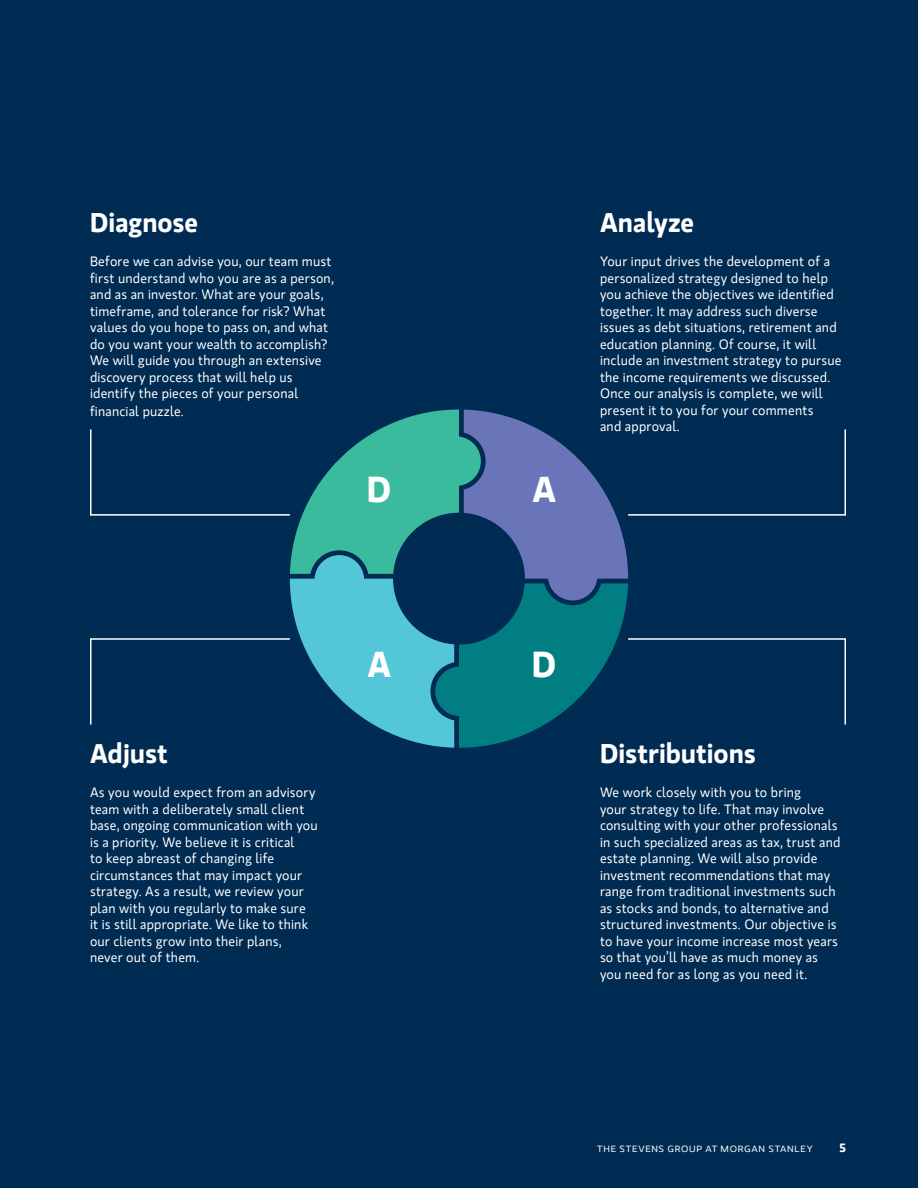
<style>
.page{position:relative;width:918px;height:1188px;background:#002b52}
.page>*{position:absolute;margin:0;border:0;box-sizing:border-box;transform-origin:0 0}
.t1{font:700 36px "MS Gloriola II Std";color:#fff}
.t2{font:700 27px "MS Gloriola II Std";letter-spacing:-.005em;color:#fff}
.t3{font:13.5px/16.5px "MS Gloriola II Std";letter-spacing:.015em;color:#fff}
.t4{font:700 12px "MS Gloriola II Std";color:#fff}
.t5{font:9px "MS Gloriola II Std";letter-spacing:.07em;color:#fff;scale:1.1 1}
</style>
<div class="page">
<svg style="left:90px;top:410px;width:756px;height:338px"></svg>
<h2 class="t2" style="left:90px;top:203px;width:110px">Diagnose</h2>
<p class="t3" style="left:90px;top:253px;width:245px">Before we can advise you, our team must first understand who you are as a person, and as an investor. What are your goals, timeframe, and tolerance for risk? What values do you hope to pass on, and what do you want your wealth to accomplish?<br>We will guide you through an extensive discovery process that will help us identify the pieces of your personal</p>
<p class="t3" style="left:90px;top:403px;width:95px">financial puzzle.</p>
<h1 class="t1" style="left:367px;top:462px;width:49px">DD</h1>
<h1 class="t1" style="left:533px;top:463px;width:25px">A</h1>
<h2 class="t2" style="left:600px;top:203px;width:96px">Analyze</h2>
<p class="t3" style="left:600px;top:253px;width:243px">Your input drives the development of a personalized strategy designed to help you achieve the objectives we identified together. It may address such diverse issues as debt situations, retirement and education planning. Of course, it will include an investment strategy to pursue the income requirements we discussed.<br>Once our analysis is complete, we will present it to you for your comments<br>and approval.</p>
<h2 class="t2" style="left:90px;top:734px;width:80px">Adjust</h2>
<p class="t3" style="left:90px;top:784px;width:229px">As you would expect from an advisory team with a deliberately small client base, ongoing communication with you is a priority. We believe it is critical<br>to keep abreast of changing life circumstances that may impact your strategy. As a result, we review your plan with you regularly to make sure<br>it is still appropriate. We like to think our clients grow into their plans, never out of them.</p>
<h1 class="t1" style="left:379px;top:636px;width:25px">A</h1>
<h1 class="t1" style="left:531px;top:636px;width:26px">D</h1>
<h1 class="t1" style="left:368px;top:639px;width:25px">A</h1>
<h2 class="t2" style="left:600px;top:734px;width:157px">Distributions</h2>
<p class="t3" style="left:600px;top:784px;width:242px">We work closely with you to bring<br>your strategy to life. That may involve consulting with your other professionals in such specialized areas as tax, trust and estate planning. We will also provide investment recommendations that may range from traditional investments such as stocks and bonds, to alternative and structured investments. Our objective is to have your income increase most years so that you’ll have as much money as you need for as long as you need it.</p>
<p class="t5" style="left:597px;top:1143px;width:197px">THE STEVENS GROUP AT MORGAN STANLEY</p>
<p class="t4" style="left:840px;top:1139px;width:8px">5</p>
</div>
